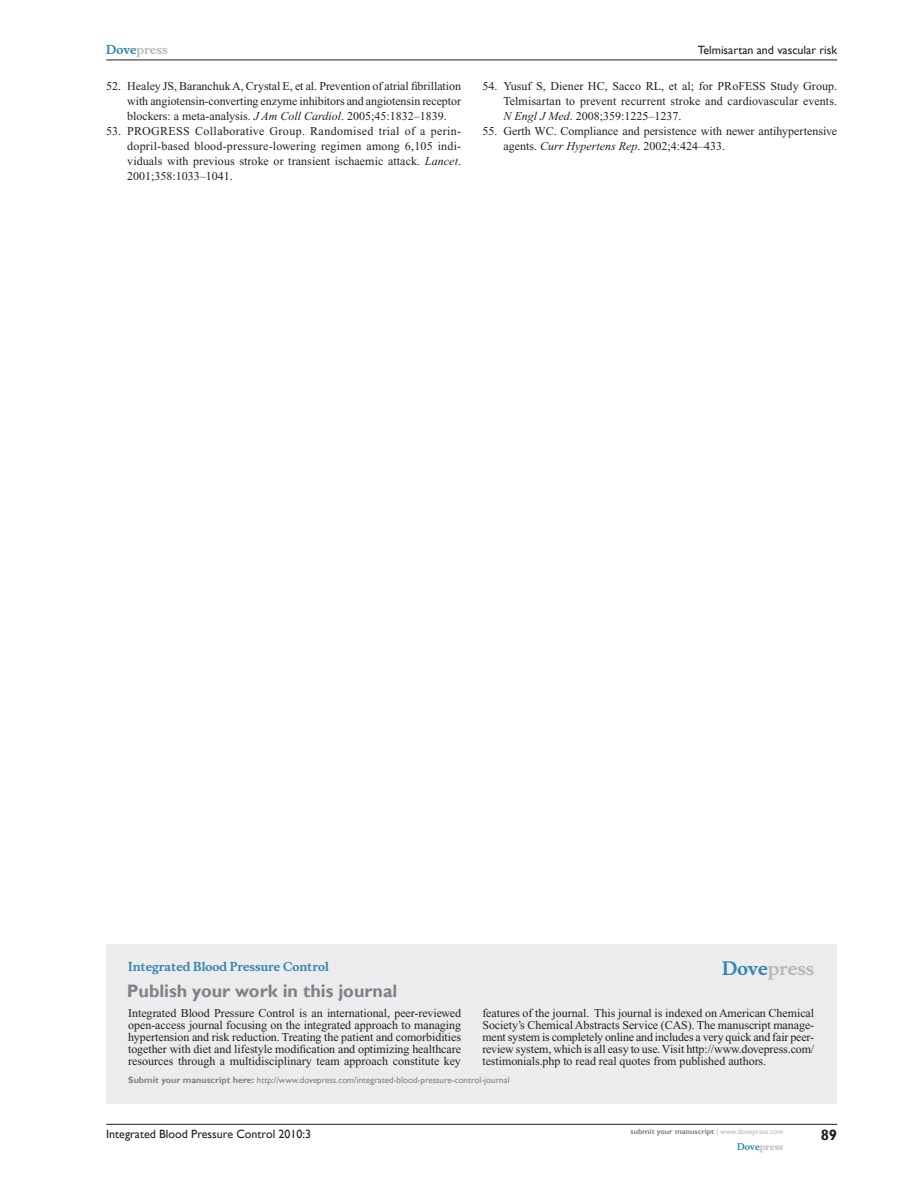
<style>
.page{position:relative;width:918px;height:1188px;background:#fff}
.page>*{position:absolute;margin:0;border:0;box-sizing:border-box;transform-origin:0 0}
.t1{font:700 18px "Gill Sans";color:#808285}
.t2{font:700 18px "Musee";color:#b8b9bc}
.t3{font:700 15px "Gill Sans";color:#231f20}
.t4{font:12px/12px "Times New Roman";color:#231f20;text-align:justify}
.t5{font:12px "Gill Sans";color:#231f20}
.t6{font:700 12px "Musee";color:#3485ae}
.t7{font:700 12px "Musee";color:#b8b9bc}
.t8{font:9px "Gill Sans";color:#808285}
.t9{font:700 9px "Musee";color:#b8b9bc}
.t10{font:700 7.5px "Gill Sans";color:#808285}
.s1{color:#3485ae}
.s2{font-style:italic}
.s3{font-weight:700}
.s4{font-weight:400;color:#b8b9bc}
</style>
<div class="page">
<div style="left:106px;top:944px;width:731px;height:159px;background:#ececee"></div>
<hr style="left:106px;top:1124px;width:731px;height:1px;background:#231f20">
<hr style="left:106px;top:60px;width:731px;height:1px;background:#231f20">
<p class="t7" style="left:106px;top:43px;width:63px"><span class="s1">Dove</span>press</p>
<p class="t4" style="left:127px;top:79px;width:335px;line-height:15px;text-indent:-21px">52. Healey JS, Baranchuk A, Crystal E, et al. Prevention of atrial fibrillation with angiotensin-converting enzyme inhibitors and angiotensin receptor blockers: a meta-analysis. <span class="s2">J Am Coll Cardiol</span>. 2005;45:1832–1839.</p>
<p class="t4" style="left:127px;top:124px;width:335px;line-height:15px;text-indent:-21px">53. PROGRESS Collaborative Group. Randomised trial of a perin&shy;dopril-based blood-pressure-lowering regimen among 6,105 indi&shy;viduals with previous stroke or transient ischaemic attack. <span class="s2">Lancet</span>.<br>2001;358:1033–1041.</p>
<p class="t5" style="left:698px;top:43px;width:141px">Telmisartan and vascular risk</p>
<p class="t4" style="left:503px;top:79px;width:335px;line-height:15px;text-indent:-21px">54. Yusuf S, Diener HC, Sacco RL, et al; for PRoFESS Study Group.<br>Telmisartan to prevent recurrent stroke and cardiovascular events.<br><span class="s2">N Engl J Med</span>. 2008;359:1225–1237.</p>
<p class="t4" style="left:503px;top:124px;width:335px;line-height:15px;text-indent:-21px">55. Gerth WC. Compliance and persistence with newer antihypertensive agents. <span class="s2">Curr Hypertens Rep</span>. 2002;4:424–433.</p>
<p class="t6" style="left:128px;top:959px;width:202px">Integrated Blood Pressure Control</p>
<h1 class="t1" style="left:127px;top:980px;width:272px">Publish your work in this journal</h1>
<h1 class="t2" style="left:722px;top:958px;width:94px"><span class="s1">Dove</span>press</h1>
<p class="t4" style="left:128px;top:1007px;width:334px">Integrated Blood Pressure Control is an international, peer-reviewed open-access journal focusing on the integrated approach to managing hypertension and risk reduction. Treating the patient and comorbidities together with diet and lifestyle modification and optimizing healthcare resources through a multidisciplinary team approach constitute key</p>
<p class="t4" style="left:482px;top:1007px;width:333px">features of the journal. This journal is indexed on American Chemical Society’s Chemical Abstracts Service (CAS). The manuscript manage&shy;ment system is completely online and includes a very quick and fair peer&shy;review system, which is all easy to use. Visit http://www.dovepress.com/ testimonials.php to read real quotes from published authors.</p>
<p class="t8" style="left:128px;top:1075px;width:383px"><span class="s3">Submit your manuscript here:</span> http://www.dovepress.com/integrated-blood-pressure-control-journal</p>
<p class="t5" style="left:106px;top:1127px;width:206px">Integrated Blood Pressure Control 2010:3</p>
<p class="t10" style="left:631px;top:1127px;width:154px">submit your manuscript <span class="s4">| www.dovepress.com</span></p>
<p class="t9" style="left:737px;top:1141px;width:48px"><span class="s1">Dove</span>press</p>
<p class="t3" style="left:821px;top:1126px;width:18px">89</p>
</div>
